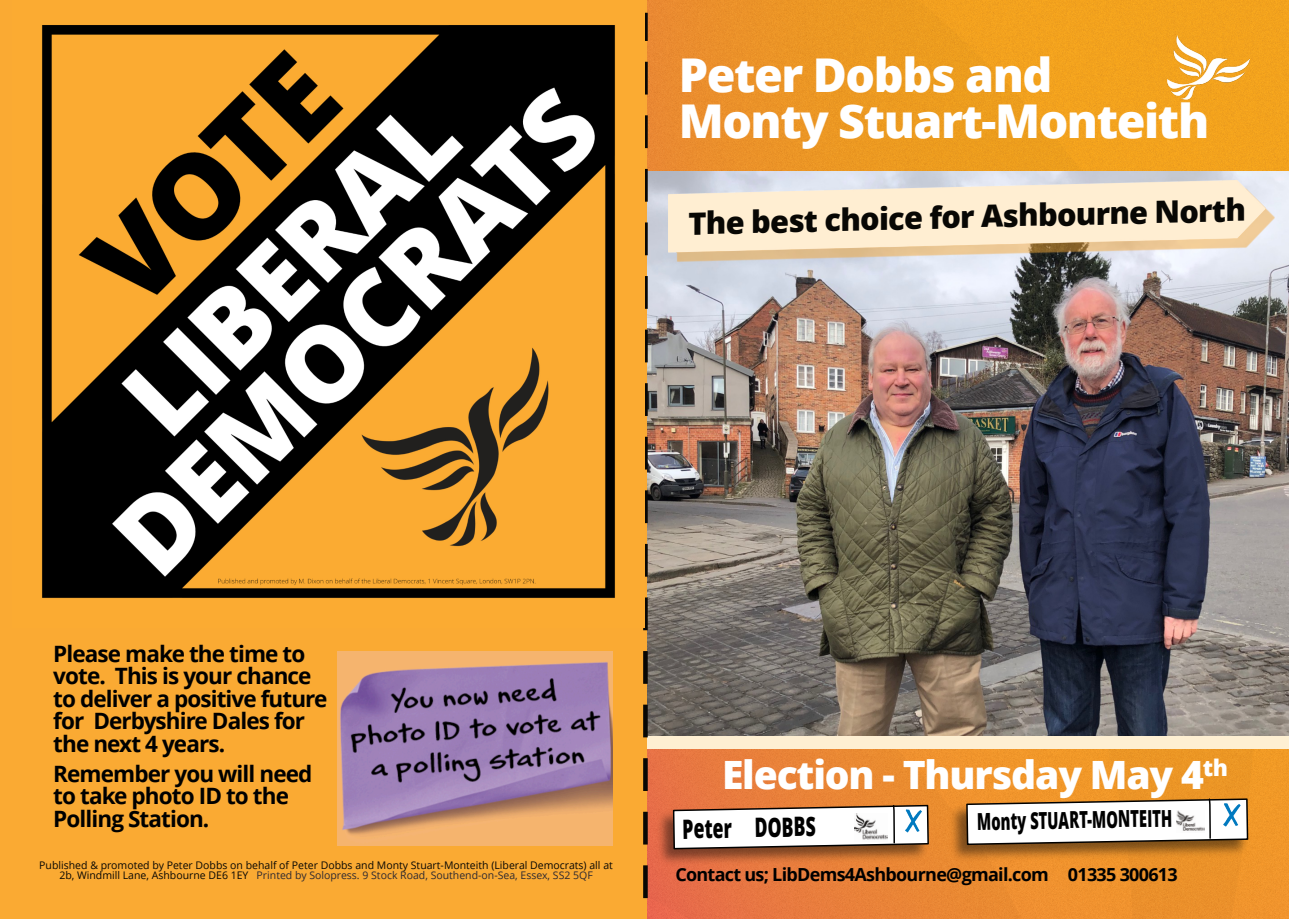
<style>
.page{position:relative;width:1289px;height:919px;background:#fff}
.page>*{position:absolute;margin:0;border:0;box-sizing:border-box;transform-origin:0 0}
.t1{font:800 46.5px/46.5px "Open Sans";letter-spacing:-.03em;color:#fff}
.t2{font:800 39px "Open Sans";letter-spacing:-.03em;color:#fff}
.t3{font:800 30.75px "Open Sans";color:#080704}
.t4{font:800 26.7px "Open Sans";color:#000;scale:.66 1}
.t5{font:800 23.4px "Open Sans";color:#000;scale:.63 1}
.t6{font:700 22.5px/22.5px "Open Sans";letter-spacing:-.04em;color:#000}
.t7{font:700 18px "Open Sans";letter-spacing:-.04em;color:#000}
.t8{font:10.5px/10.5px "Open Sans";color:#080704;text-align:center}
.s1{color:#2e2930}
</style>
<div class="page">
<svg style="left:646px;top:0;width:642px;height:918px;background:#ed9329"></svg>
<img style="left:647px;top:171px;width:641px;height:565px">
<div style="left:644px;top:736px;width:644px;height:12px;background:#feefd2"></div>
<div style="left:0;top:0;width:646px;height:918px;background:#faaa33"></div>
<svg style="left:643px;top:13px;width:4px;height:885px"></svg>
<img style="left:1167px;top:35px;width:82px;height:64px">
<img style="left:42px;top:13px;width:602px;height:614px">
<img style="left:655px;top:804px;width:274px;height:62px">
<svg style="left:672px;top:803px;width:257px;height:47px"></svg>
<img style="left:906px;top:809px;width:15px;height:23px">
<img style="left:948px;top:797px;width:300px;height:65px">
<svg style="left:965px;top:797px;width:283px;height:48px"></svg>
<img style="left:1222px;top:803px;width:18px;height:23px">
<img style="left:338px;top:651px;width:274px;height:194px">
<img style="left:668px;top:180px;width:605px;height:81px">
<h1 class="t1" style="left:678px;top:56px;width:532px">Peter Dobbs and<br>Monty Stuart-Monteith</h1>
<h3 class="t3" style="left:688px;top:209px;width:559px;rotate:-1deg">The best choice for Ashbourne North</h3>
<h3 class="t6" style="left:53px;top:644px;width:276px">Please make the time to vote. This is your chance to deliver a positive future for Derbyshire Dales for the next 4 years.</h3>
<h3 class="t6" style="left:53px;top:764px;width:260px">Remember you will need to take photo ID to the<br>Polling Station.</h3>
<p class="t8" style="left:39px;top:860px;width:575px">Published &amp; promoted by Peter Dobbs on behalf of Peter Dobbs and Monty Stuart-Monteith (Liberal Democrats) all at<br>2b, Windmill Lane, Ashbourne DE6 1EY <span class="s1">Printed by Solopress. 9 Stock Road, Southend-on-Sea, Essex, SS2 5QF</span></p>
<h2 class="t2" style="left:722px;top:759px;width:507px">Election - Thursday May 4<sup>th</sup></h2>
<h3 class="t4" style="left:682px;top:817px;width:203px;rotate:-1deg">Peter DOBBS</h3>
<h3 class="t5" style="left:976px;top:812px;width:312px;rotate:-1deg">Monty STUART-MONTEITH</h3>
<h3 class="t7" style="left:675px;top:867px;width:504px">Contact us; LibDems4Ashbourne@gmail.com 01335 300613</h3>
</div>
